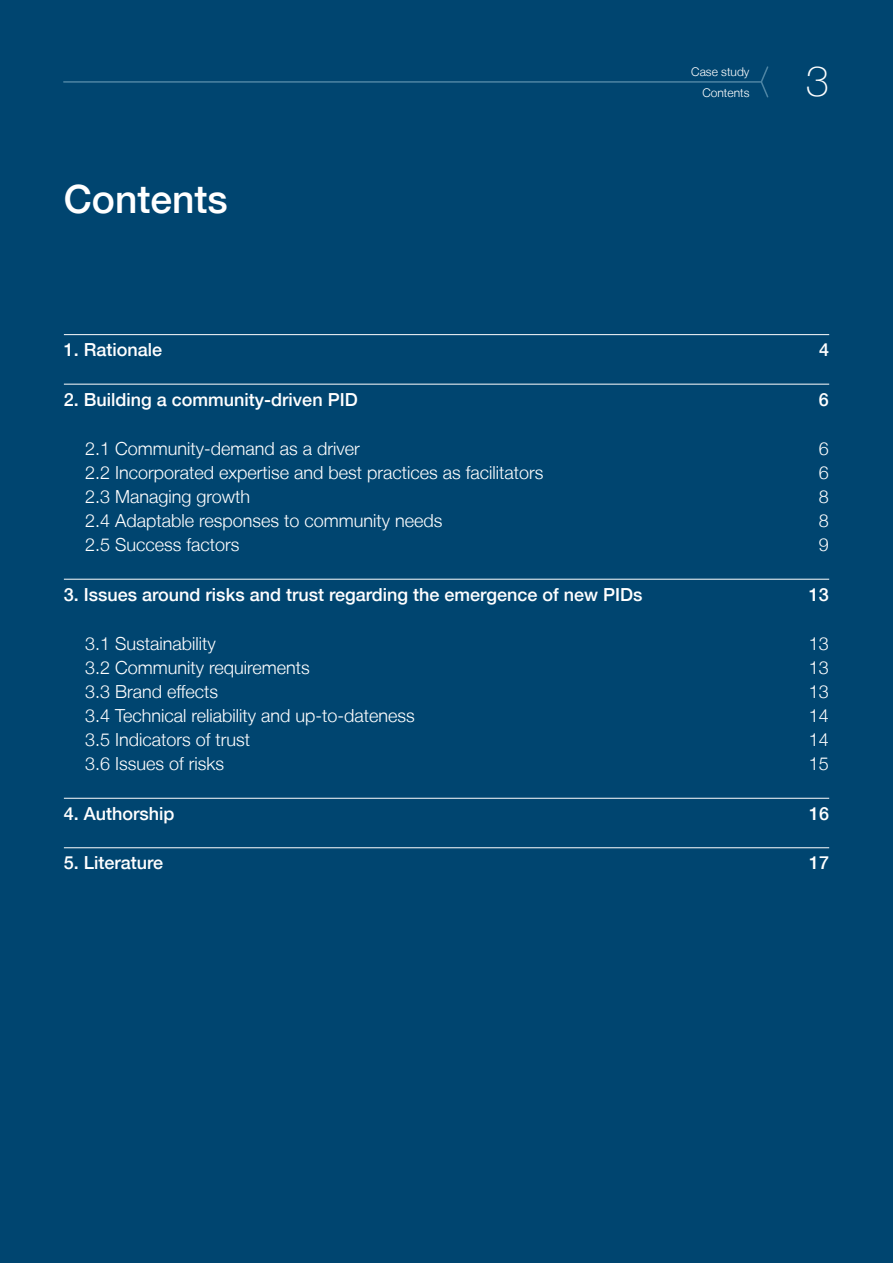
<style>
.page{position:relative;width:893px;height:1263px;background:#004570}
.page>*{position:absolute;margin:0;border:0;box-sizing:border-box;transform-origin:0 0}
.t1{font:100 42px "Helvetica Neue LT";color:#fff}
.Page_title_-_NON_CON{font:39px "Helvetica Neue LT Medium 2";color:#fff}
.t2{font:300 18px "Helvetica Neue LT";color:#fff}
.t3{font:18px "Helvetica Neue LT Medium 2";color:#fff}
.t4{font:500 18px "Helvetica Neue LT";color:#fff}
.t5{font:300 12px/21px "Helvetica Neue LT";color:#fff;text-align:right}
</style>
<div class="page">
<hr style="left:64px;top:334px;width:765px;height:1px;background:#fff">
<hr style="left:64px;top:384px;width:765px;height:1px;background:#fff">
<hr style="left:64px;top:579px;width:765px;height:1px;background:#fff">
<hr style="left:64px;top:798px;width:765px;height:1px;background:#fff">
<hr style="left:64px;top:847px;width:765px;height:1px;background:#fff">
<hr style="left:64px;top:81px;width:697px;height:2px;background:#4e85a4">
<svg style="left:760px;top:66px;width:9px;height:32px"></svg>
<p class="Page_title_-_NON_CON" style="left:64px;top:175px;width:165px">Contents</p>
<p class="t5" style="left:691px;top:61px;width:60px">Case study<br>Contents</p>
<h1 class="t1" style="left:806px;top:57px;width:25px">3</h1>
<p class="t3" style="left:64px;top:339px;width:100px">1. Rationale</p>
<p class="t3" style="left:819px;top:339px;width:12px">4</p>
<p class="t4" style="left:64px;top:389px;width:295px">2. Building a community-driven PID</p>
<p class="t4" style="left:819px;top:389px;width:12px">6</p>
<p class="t2" style="left:85px;top:438px;width:276px">2.1 Community-demand as a driver</p>
<p class="t2" style="left:819px;top:438px;width:12px">6</p>
<p class="t2" style="left:85px;top:462px;width:460px">2.2 Incorporated expertise and best practices as facilitators</p>
<p class="t2" style="left:819px;top:462px;width:12px">6</p>
<p class="t2" style="left:85px;top:486px;width:167px">2.3 Managing growth</p>
<p class="t2" style="left:819px;top:486px;width:12px">8</p>
<p class="t2" style="left:85px;top:510px;width:359px">2.4 Adaptable responses to community needs</p>
<p class="t2" style="left:819px;top:510px;width:12px">8</p>
<p class="t2" style="left:85px;top:534px;width:156px">2.5 Success factors</p>
<p class="t2" style="left:819px;top:534px;width:12px">9</p>
<p class="t3" style="left:64px;top:584px;width:580px">3. Issues around risks and trust regarding the emergence of new PIDs</p>
<p class="t3" style="left:809px;top:584px;width:22px">13</p>
<p class="t2" style="left:85px;top:633px;width:132px">3.1 Sustainability</p>
<p class="t2" style="left:809px;top:633px;width:22px">13</p>
<p class="t2" style="left:85px;top:657px;width:226px">3.2 Community requirements</p>
<p class="t2" style="left:809px;top:657px;width:22px">13</p>
<p class="t2" style="left:85px;top:681px;width:135px">3.3 Brand effects</p>
<p class="t2" style="left:809px;top:681px;width:22px">13</p>
<p class="t2" style="left:85px;top:705px;width:331px">3.4 Technical reliability and up-to-dateness</p>
<p class="t2" style="left:809px;top:705px;width:22px">14</p>
<p class="t2" style="left:85px;top:729px;width:167px">3.5 Indicators of trust</p>
<p class="t2" style="left:809px;top:729px;width:22px">14</p>
<p class="t2" style="left:85px;top:753px;width:140px">3.6 Issues of risks</p>
<p class="t2" style="left:809px;top:753px;width:22px">15</p>
<p class="t3" style="left:64px;top:803px;width:112px">4. Authorship</p>
<p class="t4" style="left:809px;top:803px;width:22px">16</p>
<p class="t3" style="left:64px;top:852px;width:101px">5. Literature</p>
<p class="t3" style="left:809px;top:852px;width:22px">17</p>
</div>
